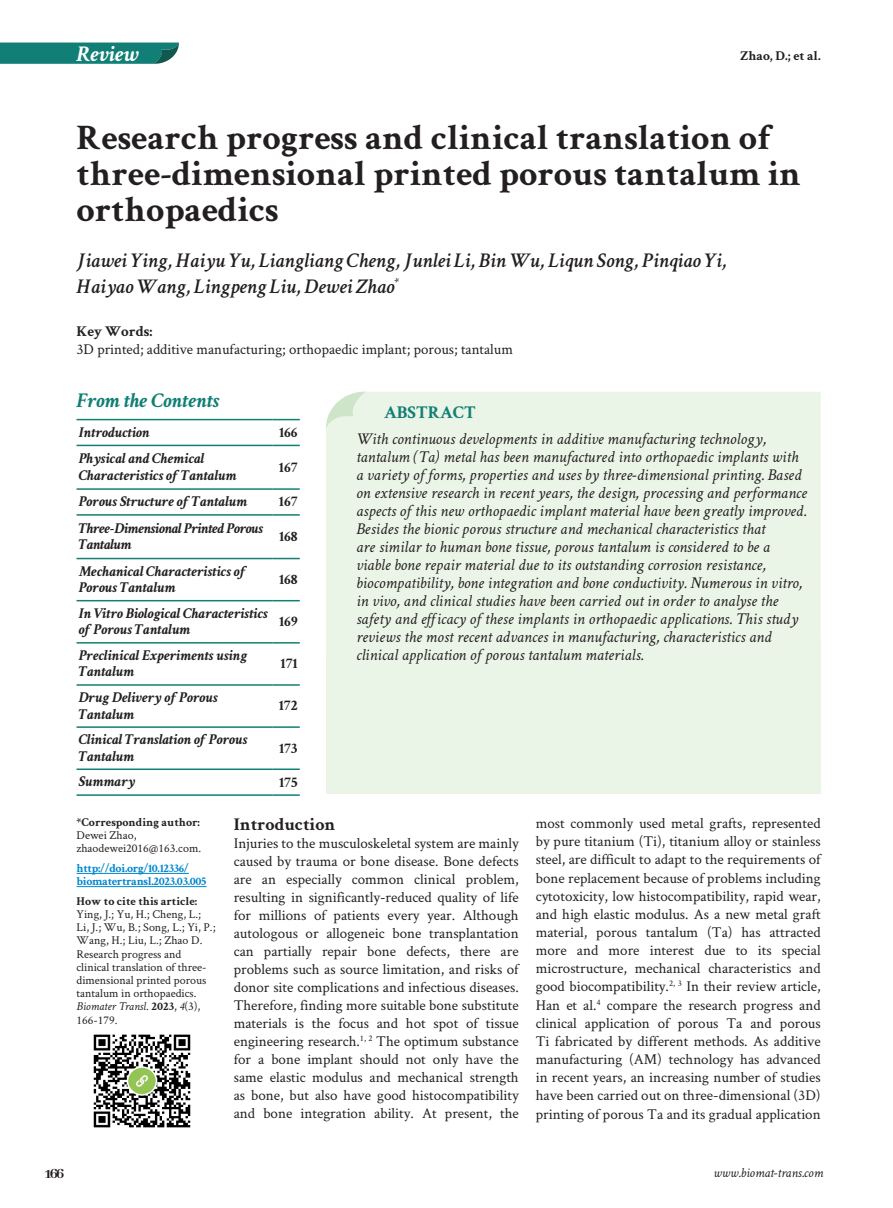
<style>
.page{position:relative;width:893px;height:1208px;background:#fff}
.page>*{position:absolute;margin:0;border:0;box-sizing:border-box;transform-origin:0 0}
.t1{font:700 36px/36px "Crimson Text";color:#231f20}
.t2{font:italic 700 22.5px "Crimson Text";color:#fff}
.author{font:italic 600 21px "Crimson Text";color:#231f20}
.t3{font:italic 700 21px "Crimson Text";color:#117f75}
.subtitle_2{font:700 18px "Crimson Text";color:#231f20}
.subtitle_2-2{font:700 18px "Crimson Text";color:#117f75}
.Content_2{font:italic 16.5px/18px "Crimson Text";color:#231f20}
.subtitle_2-3{font:15px/18.1px "Crimson Text";color:#231f20;text-align:justify}
.subtitle_2-4{font:italic 700 15px/16.5px "Crimson Text";color:#231f20}
.Naming2{font:15px "Crimson Text";color:#231f20}
.subtitle_2-5{font:italic 700 15px/16.5px "Crimson Text";letter-spacing:-.025em;color:#231f20}
.subtitle_2-6{font:700 15px "Crimson Text";color:#231f20}
.Naming2-2{font:700 15px "Crimson Text";color:#231f20}
.PageNumber_AlignL{font:800 15px "Abhaya Libre";color:#231f20}
.t4{font:italic 13.5px "Crimson Text";color:#231f20}
.t5{font:700 13.5px "Crimson Text";color:#231f20}
.INDEX_2{font:12px/13.2px "Crimson Text";color:#231f20}
.INDEX_2-2{font:700 12px/13.2px "Crimson Text";letter-spacing:-.025em;color:#0087cd}
.s1{font-weight:700}
.s2{font-style:italic}
</style>
<div class="page">
<svg style="left:0;top:43px;width:179px;height:21px;background:#1a8278"></svg>
<div style="left:326px;top:639px;width:495px;height:154px;background:#eaf4e7"></div>
<hr style="left:77px;top:419px;width:196px;height:1px;background:#117f75">
<svg style="left:273px;top:419px;width:27px;height:1px"></svg>
<hr style="left:77px;top:445px;width:196px;height:1px;background:#117f75">
<svg style="left:273px;top:445px;width:27px;height:1px"></svg>
<hr style="left:77px;top:488px;width:196px;height:2px;background:#117f75">
<hr style="left:273px;top:488px;width:27px;height:2px;background:#117f75">
<hr style="left:77px;top:514px;width:196px;height:1px;background:#117f75">
<svg style="left:273px;top:514px;width:27px;height:1px"></svg>
<hr style="left:77px;top:558px;width:196px;height:1px;background:#117f75">
<svg style="left:273px;top:558px;width:27px;height:1px"></svg>
<hr style="left:77px;top:600px;width:196px;height:1px;background:#117f75">
<svg style="left:273px;top:600px;width:27px;height:1px"></svg>
<hr style="left:77px;top:642px;width:196px;height:1px;background:#117f75">
<svg style="left:273px;top:642px;width:27px;height:1px"></svg>
<hr style="left:77px;top:684px;width:196px;height:1px;background:#117f75">
<svg style="left:273px;top:684px;width:27px;height:1px"></svg>
<hr style="left:77px;top:726px;width:196px;height:2px;background:#117f75">
<hr style="left:273px;top:726px;width:27px;height:2px;background:#117f75">
<hr style="left:77px;top:768px;width:196px;height:2px;background:#117f75">
<hr style="left:273px;top:768px;width:27px;height:2px;background:#117f75">
<hr style="left:77px;top:794px;width:196px;height:2px;background:#117f75">
<hr style="left:273px;top:794px;width:27px;height:2px;background:#117f75">
<div style="left:326px;top:392px;width:495px;height:247px;background:#eaf4e7"></div>
<svg style="left:326px;top:391px;width:40px;height:38px"></svg>
<hr style="left:77px;top:873px;width:112px;height:1px;background:#0087cd">
<hr style="left:77px;top:886px;width:130px;height:1px;background:#0087cd">
<img style="left:93px;top:1034px;width:98px;height:94px">
<h2 class="t2" style="left:77px;top:40px;width:64px">Review</h2>
<p class="t5" style="left:740px;top:47px;width:82px">Zhao, D.; et al.</p>
<p class="t1" style="left:77px;top:119px;width:726px">Research progress and clinical translation of three-dimensional printed porous tantalum in orthopaedics</p>
<p class="author" style="left:77px;top:246px;width:652px">Jiawei Ying, Haiyu Yu, Liangliang Cheng, Junlei Li, Bin Wu, Liqun Song, Pinqiao Yi,</p>
<p class="author" style="left:77px;top:271px;width:324px">Haiyao Wang, Lingpeng Liu, Dewei Zhao<sup>*</sup></p>
<p class="Naming2-2" style="left:77px;top:322px;width:77px">Key Words:</p>
<p class="Naming2" style="left:77px;top:339px;width:438px">3D printed; additive manufacturing; orthopaedic implant; porous; tantalum</p>
<p class="t3" style="left:77px;top:388px;width:145px">From the Contents</p>
<p class="subtitle_2-4" style="left:79px;top:423px;width:73px">Introduction</p>
<p class="subtitle_2-6" style="left:279px;top:423px;width:20px">166</p>
<p class="subtitle_2-4" style="left:79px;top:450px;width:160px">Physical and Chemical<br>Characteristics of Tantalum</p>
<p class="subtitle_2-6" style="left:279px;top:458px;width:20px">167</p>
<p class="subtitle_2-4" style="left:79px;top:493px;width:170px">Porous Structure of Tantalum</p>
<p class="subtitle_2-6" style="left:279px;top:492px;width:20px">167</p>
<p class="subtitle_2-5" style="left:79px;top:519px;width:186px">Three-Dimensional Printed Porous<br>Tantalum</p>
<p class="subtitle_2-6" style="left:279px;top:527px;width:20px">168</p>
<p class="subtitle_2-4" style="left:79px;top:562px;width:169px">Mechanical Characteristics of<br>Porous Tantalum</p>
<p class="subtitle_2-6" style="left:279px;top:570px;width:20px">168</p>
<p class="subtitle_2-4" style="left:79px;top:604px;width:191px">In Vitro Biological Characteristics of Porous Tantalum</p>
<p class="subtitle_2-6" style="left:279px;top:612px;width:20px">169</p>
<p class="subtitle_2-4" style="left:79px;top:646px;width:170px">Preclinical Experiments using<br>Tantalum</p>
<p class="subtitle_2-6" style="left:281px;top:654px;width:19px">171</p>
<p class="subtitle_2-4" style="left:79px;top:688px;width:141px">Drug Delivery of Porous<br>Tantalum</p>
<p class="subtitle_2-6" style="left:279px;top:696px;width:20px">172</p>
<p class="subtitle_2-4" style="left:79px;top:731px;width:170px">Clinical Translation of Porous<br>Tantalum</p>
<p class="subtitle_2-6" style="left:279px;top:738px;width:20px">173</p>
<p class="subtitle_2-4" style="left:79px;top:773px;width:58px">Summary</p>
<p class="subtitle_2-6" style="left:279px;top:772px;width:20px">175</p>
<p class="subtitle_2-2" style="left:384px;top:401px;width:93px">ABSTRACT</p>
<p class="Content_2" style="left:356px;top:430px;width:452px">With continuous developments in additive manufacturing technology, tantalum (Ta) metal has been manufactured into orthopaedic implants with a variety of forms, properties and uses by three-dimensional printing. Based on extensive research in recent years, the design, processing and performance aspects of this new orthopaedic implant material have been greatly improved.<br>Besides the bionic porous structure and mechanical characteristics that<br>are similar to human bone tissue, porous tantalum is considered to be a viable bone repair material due to its outstanding corrosion resistance, biocompatibility, bone integration and bone conductivity. Numerous in vitro, in vivo, and clinical studies have been carried out in order to analyse the safety and efficacy of these implants in orthopaedic applications. This study reviews the most recent advances in manufacturing, characteristics and clinical application of porous tantalum materials.</p>
<p class="INDEX_2" style="left:77px;top:815px;width:126px"><span class="s1">*Corresponding author:<br></span>Dewei Zhao, zhaodewei2016@163.com.</p>
<p class="INDEX_2-2" style="left:77px;top:861px;width:132px">http://doi.org/10.12336/ biomatertransl.2023.03.005</p>
<p class="INDEX_2" style="left:77px;top:894px;width:141px"><span class="s1">How to cite this article:<br></span>Ying, J.; Yu, H.; Cheng, L.;<br>Li, J.; Wu, B.; Song, L.; Yi, P.;<br>Wang, H.; Liu, L.; Zhao D.<br>Research progress and clinical translation of three&shy;dimensional printed porous tantalum in orthopaedics.<br><span class="s2">Biomater Transl</span>. <span class="s1">2023</span>, <span class="s2">4</span>(3),<br>166-179.</p>
<p class="subtitle_2" style="left:234px;top:813px;width:103px">Introduction</p>
<p class="subtitle_2-3" style="left:234px;top:833px;width:286px">Injuries to the musculoskeletal system are mainly caused by trauma or bone disease. Bone defects are an especially common clinical problem, resulting in significantly-reduced quality of life for millions of patients every year. Although autologous or allogeneic bone transplantation can partially repair bone defects, there are problems such as source limitation, and risks of donor site complications and infectious diseases.<br>Therefore, finding more suitable bone substitute materials is the focus and hot spot of tissue engineering research.<sup>1,</sup> <sup>2</sup> The optimum substance for a bone implant should not only have the same elastic modulus and mechanical strength as bone, but also have good histocompatibility and bone integration ability. At present, the</p>
<p class="subtitle_2-3" style="left:536px;top:813px;width:286px">most commonly used metal grafts, represented by pure titanium (Ti), titanium alloy or stainless steel, are difficult to adapt to the requirements of bone replacement because of problems including cytotoxicity, low histocompatibility, rapid wear, and high elastic modulus. As a new metal graft material, porous tantalum (Ta) has attracted more and more interest due to its special microstructure, mechanical characteristics and good biocompatibility.<sup>2,</sup> <sup>3</sup> In their review article, Han et al.<sup>4</sup> compare the research progress and clinical application of porous Ta and porous Ti fabricated by different methods. As additive manufacturing (AM) technology has advanced in recent years, an increasing number of studies have been carried out on three-dimensional (3D) printing of porous Ta and its gradual application</p>
<p class="PageNumber_AlignL" style="left:45px;top:1165px;width:21px">166</p>
<p class="t4" style="left:714px;top:1165px;width:111px">www.biomat-trans.com</p>
</div>
